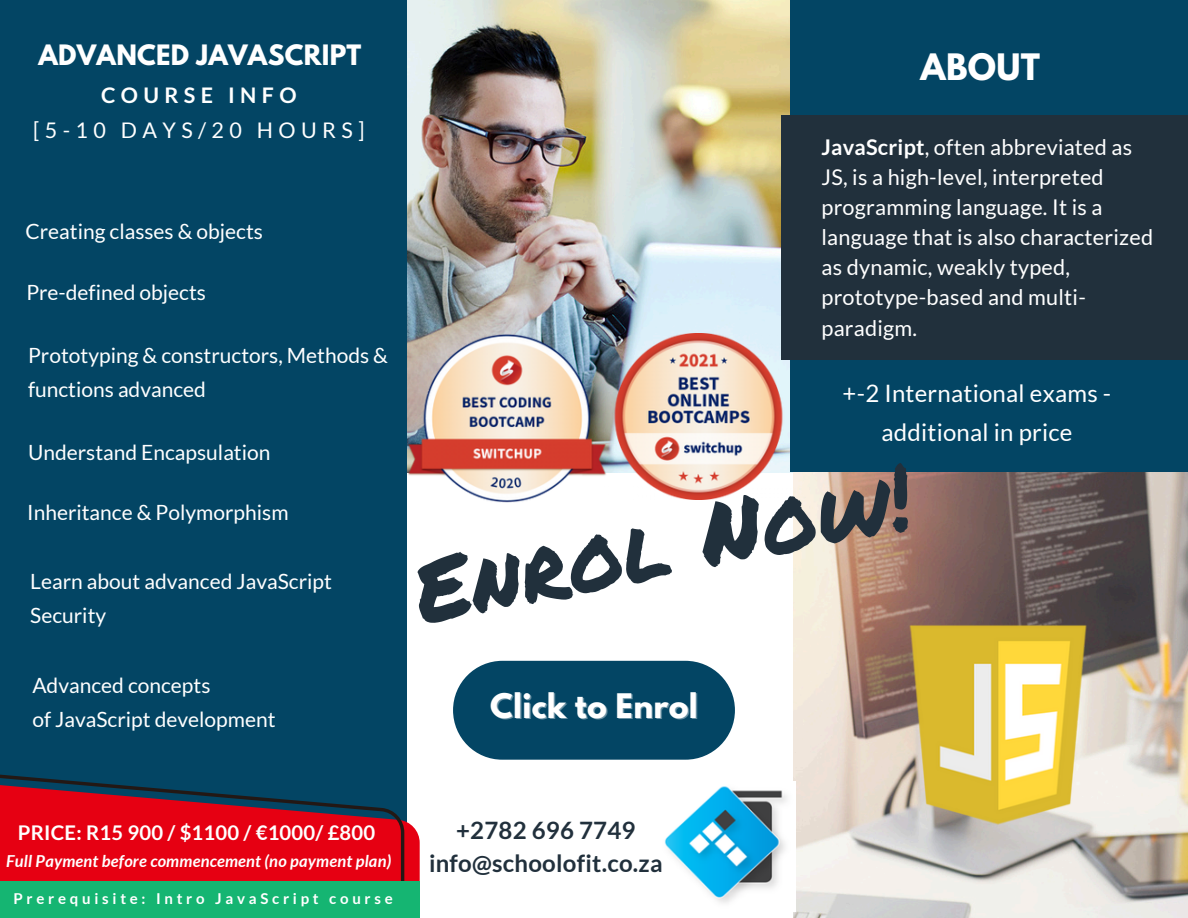
<style>
.page{position:relative;width:1188px;height:918px;background:#fff}
.page>*{position:absolute;margin:0;border:0;box-sizing:border-box;transform-origin:0 0}
.t1{font:89.1px "Permanent Marker";color:#21303c}
.t2{font:700 32.25px "League Spartan";letter-spacing:.01em;color:#fff}
.t3{font:700 30px "League Spartan";letter-spacing:.01em;color:#fff}
.t4{font:700 24.9px "League Spartan";letter-spacing:.01em;color:#fff}
.t5{font:24px/38.2px "Lato";letter-spacing:.01em;color:#fff;text-align:center}
.t6{font:700 24px/32.7px "Lato";letter-spacing:.01em;color:#21303c;text-align:center}
.t7{font:21.75px/30.2px "Lato";letter-spacing:.01em;color:#fff}
.t8{font:21.45px "Lato";letter-spacing:.25em;color:#fff}
.t9{font:700 21.45px "Lato";letter-spacing:.25em;color:#fff}
.t10{font:21px/33.8px "Lato";color:#fff}
.t11{font:700 20.25px "Lato";letter-spacing:.01em;color:#fff}
.t12{font:italic 700 16.5px "Lato";letter-spacing:.01em;color:#fff}
.t13{font:700 15px "Lato";letter-spacing:.25em;color:#fff}
.s1{font-weight:700}
</style>
<div class="page">
<img style="left:406px;top:0;width:384px;height:333px">
<img style="left:794px;top:472px;width:394px;height:446px">
<div style="left:0;top:0;width:406px;height:918px;background:#034564"></div>
<svg style="left:404px;top:782px;width:16px;height:136px"></svg>
<svg style="left:0;top:774px;width:404px;height:108px;fill:#e60012"></svg>
<img style="left:664px;top:782px;width:132px;height:129px">
<div style="left:790px;top:0;width:398px;height:472px;background:#034564"></div>
<img style="left:406px;top:333px;width:188px;height:170px">
<img style="left:594px;top:333px;width:208px;height:167px">
<div style="left:781px;top:115px;width:407px;height:244px;background:#21303c"></div>
<div style="left:453px;top:661px;width:282px;height:99px;background:#034564;border-radius:49px"></div>
<img style="left:802px;top:614px;width:386px;height:222px">
<div style="left:0;top:882px;width:419px;height:36px;background:#15b572"></div>
<p class="t4" style="left:38px;top:42px;width:324px">ADVANCED JAVASCRIPT</p>
<p class="t2" style="left:920px;top:51px;width:121px">ABOUT</p>
<p class="t9" style="left:101px;top:82px;width:197px">COURSE INFO</p>
<p class="t8" style="left:33px;top:117px;width:333px">[5-10 DAYS/20 HOURS]</p>
<p class="t10" style="left:25px;top:214px;width:239px">Creating classes &amp; objects</p>
<p class="t10" style="left:26px;top:275px;width:181px">Pre-defined objects</p>
<h2 class="t10" style="left:28px;top:338px;width:361px">Prototyping &amp; constructors, Methods &amp; functions advanced</h2>
<h1 class="t10" style="left:28px;top:435px;width:244px">Understand Encapsulation</h1>
<p class="t10" style="left:27px;top:495px;width:263px">Inheritance &amp; Polymorphism</p>
<h6 class="t10" style="left:30px;top:564px;width:303px">Learn about advanced JavaScript<br>Security</h6>
<p class="t10" style="left:32px;top:668px;width:245px">Advanced concepts<br>of JavaScript development</p>
<p class="t7" style="left:822px;top:132px;width:333px"><span class="s1">JavaScript</span>, often abbreviated as<br>JS, is a high-level, interpreted programming language. It is a language that is also characterized as dynamic, weakly typed, prototype-based and multi&shy;paradigm.</p>
<p class="t5" style="left:843px;top:374px;width:270px">+-2 International exams - additional in price</p>
<p class="t1" style="left:403px;top:527px;width:506px;rotate:-11deg">Enrol Now!</p>
<p class="t3" style="left:490px;top:691px;width:209px">Click to Enrol</p>
<p class="t11" style="left:18px;top:820px;width:359px">PRICE: R15 900 / $1100 / €1000/ £800</p>
<p class="t12" style="left:6px;top:851px;width:387px">Full Payment before commencement (no payment plan)</p>
<p class="t13" style="left:13px;top:889px;width:381px">Prerequisite: Intro JavaScript course</p>
<h4 class="t6" style="left:429px;top:813px;width:235px">+2782 696 7749 info@schoolofit.co.za</h4>
</div>
